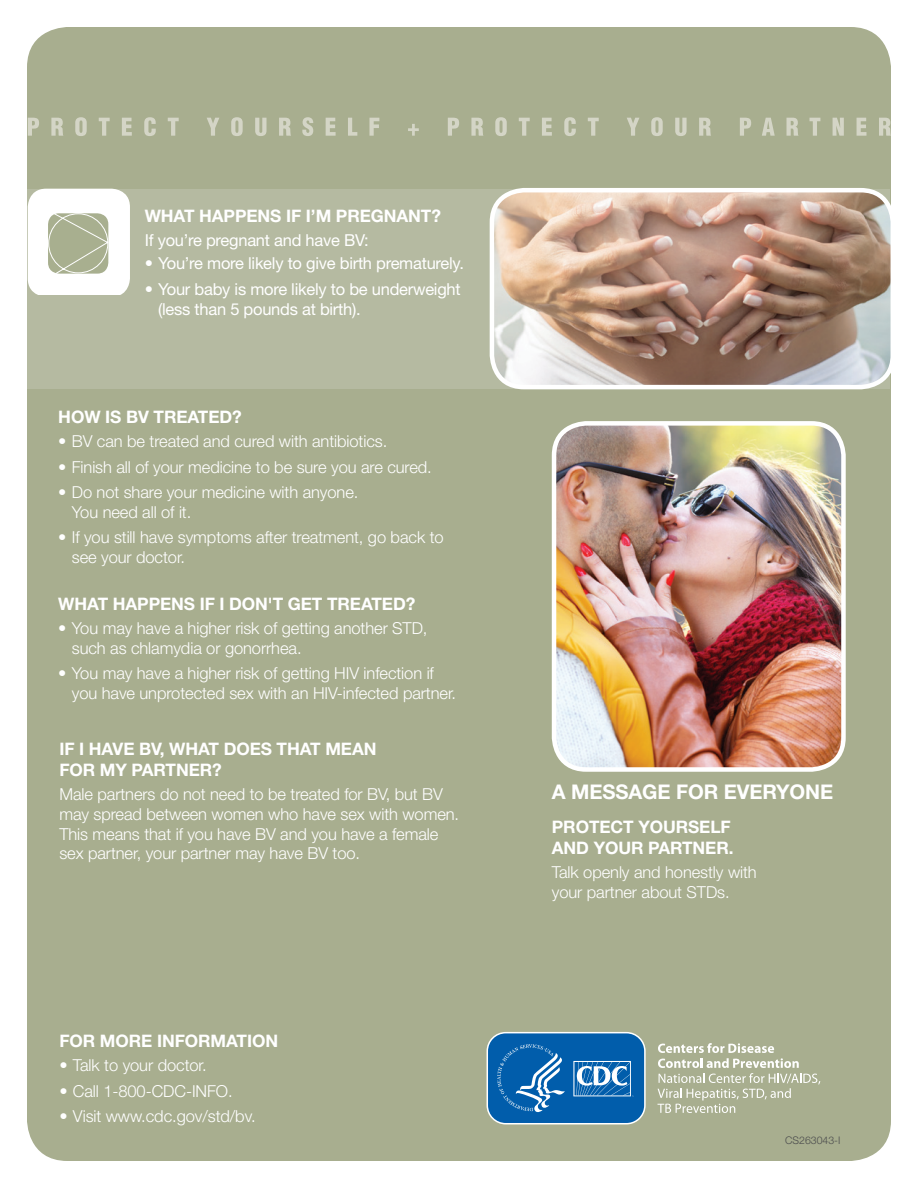
<style>
.page{position:relative;width:918px;height:1188px;background:#fff}
.page>*{position:absolute;margin:0;border:0;box-sizing:border-box;transform-origin:0 0}
.H2__Heading_Cov_Whit{font:700 20.25px "Helvetica Neue LT Std";letter-spacing:-.005em;color:#fff}
.H2__Heading_White{font:700 17.25px/20.7px "Helvetica Neue LT Std";letter-spacing:-.005em;color:#fff}
.P1_Basic_Paragraph_W{font:300 16.5px/19.8px "Helvetica Neue LT Std";letter-spacing:-.005em;color:#fff}
.P1_Basic_Paragraph_W-2{font:16.5px/19.8px "Helvetica Neue LT Std";letter-spacing:-.015em;color:#fff}
.CS_number{font:300 10.5px "Helvetica Neue LT Std";color:#4b4c4d}
.s1{font-weight:300}
</style>
<div class="page">
<div style="left:27px;top:27px;width:864px;height:1134px;background:#a8ae8f;border-radius:40px"></div>
<div style="left:28px;top:189px;width:862px;height:200px;background:#b5baa1"></div>
<img style="left:554px;top:426px;width:287px;height:343px">
<div style="left:552px;top:421px;width:294px;height:351px;border:4px solid #fff;border-radius:32px"></div>
<img style="left:492px;top:190px;width:399px;height:197px">
<div style="left:490px;top:188px;width:405px;height:201px;border:4px solid #fff;border-radius:32px"></div>
<svg style="left:28px;top:117px;width:863px;height:19px"></svg>
<svg style="left:28px;top:189px;width:102px;height:105px;background:#e3e5db"></svg>
<svg style="left:658px;top:1043px;width:162px;height:70px"></svg>
<svg style="left:486px;top:1032px;width:160px;height:93px;background:#2b76b6"></svg>
<p class="H2__Heading_White" style="left:145px;top:205px;width:298px">WHAT HAPPENS IF I’M PREGNANT?</p>
<p class="P1_Basic_Paragraph_W-2" style="left:145px;top:230px;width:226px">If you’re pregnant and have BV:</p>
<p class="P1_Basic_Paragraph_W-2" style="left:145px;top:253px;width:321px"><span class="s1">•</span> You’re more likely to give birth prematurely.</p>
<p class="P1_Basic_Paragraph_W-2" style="left:158px;top:279px;width:304px;text-indent:-14px"><span class="s1">•</span> Your baby is more likely to be underweight (less than 5 pounds at birth).</p>
<p class="H2__Heading_White" style="left:58px;top:406px;width:185px">HOW IS BV TREATED?</p>
<p class="P1_Basic_Paragraph_W" style="left:58px;top:431px;width:330px">• BV can be treated and cured with antibiotics.</p>
<p class="P1_Basic_Paragraph_W" style="left:58px;top:456px;width:375px">• Finish all of your medicine to be sure you are cured.</p>
<p class="P1_Basic_Paragraph_W" style="left:72px;top:482px;width:288px;text-indent:-14px">• Do not share your medicine with anyone.<br>You need all of it.</p>
<p class="P1_Basic_Paragraph_W" style="left:72px;top:527px;width:373px;text-indent:-14px">• If you still have symptoms after treatment, go back to see your doctor.</p>
<p class="H2__Heading_White" style="left:58px;top:593px;width:359px">WHAT HAPPENS IF I DON'T GET TREATED?</p>
<p class="P1_Basic_Paragraph_W" style="left:72px;top:618px;width:357px;text-indent:-14px">• You may have a higher risk of getting another STD, such as chlamydia or gonorrhea.</p>
<p class="P1_Basic_Paragraph_W" style="left:72px;top:663px;width:386px;text-indent:-14px">• You may have a higher risk of getting HIV infection if you have unprotected sex with an HIV-infected partner.</p>
<p class="H2__Heading_White" style="left:59px;top:738px;width:319px">IF I HAVE BV, WHAT DOES THAT MEAN<br>FOR MY PARTNER?</p>
<p class="P1_Basic_Paragraph_W" style="left:59px;top:784px;width:401px">Male partners do not need to be treated for BV, but BV may spread between women who have sex with women.<br>This means that if you have BV and you have a female sex partner, your partner may have BV too.</p>
<p class="H2__Heading_White" style="left:59px;top:1030px;width:220px">FOR MORE INFORMATION</p>
<p class="P1_Basic_Paragraph_W" style="left:59px;top:1055px;width:149px">• Talk to your doctor.</p>
<p class="P1_Basic_Paragraph_W" style="left:59px;top:1081px;width:175px">• Call 1-800-CDC-INFO.</p>
<p class="P1_Basic_Paragraph_W" style="left:59px;top:1106px;width:198px">• Visit www.cdc.gov/std/bv.</p>
<p class="H2__Heading_Cov_Whit" style="left:552px;top:779px;width:283px">A MESSAGE FOR EVERYONE</p>
<p class="H2__Heading_White" style="left:552px;top:816px;width:183px">PROTECT YOURSELF<br>AND YOUR PARTNER.</p>
<p class="P1_Basic_Paragraph_W" style="left:552px;top:862px;width:206px">Talk openly and honestly with your partner about STDs.</p>
<p class="CS_number" style="left:785px;top:1134px;width:57px">CS263043-I</p>
</div>
